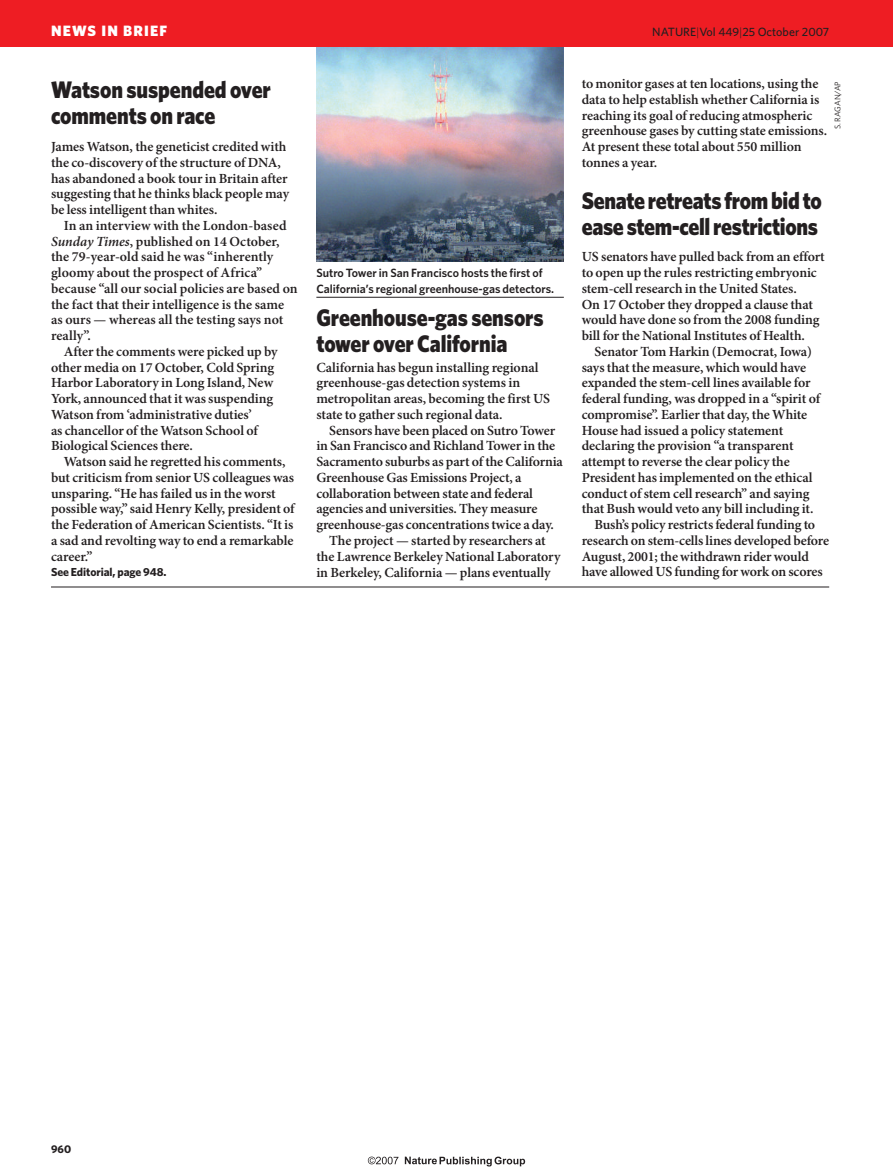
<style>
.page{position:relative;width:893px;height:1174px;background:#fff}
.page>*{position:absolute;margin:0;border:0;box-sizing:border-box;transform-origin:0 0}
.t1{font:900 24px/26.2px "Whitney";letter-spacing:-.005em;color:#231f20;scale:.9 1}
.t2{font:900 15px "Whitney";letter-spacing:.075em;color:#fff}
.t3{font:600 13.95px/15.8px "Minion Pro";letter-spacing:-.005em;color:#231f20}
.t4{font:600 12px/15.8px "Whitney";color:#231f20}
.t5{font:500 12px "Whitney";color:#231f20}
.t6{font:700 11.7px "Whitney";letter-spacing:-.005em;color:#231f20}
.t7{font:700 11.25px "Whitney";color:#231f20}
.t8{font:8.25px "Whitney";color:#231f20}
.s1{font-weight:300}
.s2{font-style:italic}
</style>
<div class="page">
<img style="left:316px;top:47px;width:248px;height:214px">
<hr style="left:316px;top:297px;width:248px;height:1px;background:#231f20">
<div style="left:0;top:0;width:893px;height:47px;background:#ee1d23"></div>
<hr style="left:51px;top:587px;width:778px;height:1px;background:#231f20">
<svg style="left:405px;top:1156px;width:120px;height:10px"></svg>
<svg style="left:368px;top:1156px;width:30px;height:8px"></svg>
<p class="t2" style="left:51px;top:25px;width:118px">NEWS IN BRIEF</p>
<p class="t5" style="left:652px;top:27px;width:178px">NATURE<span class="s1">|</span>Vol 449<span class="s1">|</span>25 October 2007</p>
<h1 class="t1" style="left:51px;top:78px;width:246px">Watson suspended over comments on race</h1>
<p class="t3" style="left:51px;top:140px;width:240px">James Watson, the geneticist credited with the co-discovery of the structure of DNA, has abandoned a book tour in Britain after suggesting that he thinks black people may be less intelligent than whites.</p>
<p class="t3" style="left:51px;top:219px;width:248px;text-indent:13px">In an interview with the London-based <span class="s2">Sunday Times</span>, published on 14 October, the 79-year-old said he was “inherently gloomy about the prospect of Africa” because “all our social policies are based on the fact that their intelligence is the same as ours — whereas all the testing says not really”.</p>
<p class="t3" style="left:51px;top:345px;width:228px;text-indent:13px">After the comments were picked up by other media on 17 October, Cold Spring Harbor Laboratory in Long Island, New York, announced that it was suspending Watson from ‘administrative duties’<br>as chancellor of the Watson School of Biological Sciences there.</p>
<p class="t3" style="left:51px;top:455px;width:245px;text-indent:13px">Watson said he regretted his comments, but criticism from senior US colleagues was unsparing. “He has failed us in the worst possible way,” said Henry Kelly, president of the Federation of American Scientists. “It is a sad and revolting way to end a remarkable career.”</p>
<p class="t6" style="left:51px;top:567px;width:117px">See Editorial, page 948.</p>
<p class="t4" style="left:316px;top:266px;width:239px">Sutro Tower in San Francisco hosts the first of<br>California’s regional greenhouse-gas detectors.</p>
<h1 class="t1" style="left:316px;top:306px;width:254px">Greenhouse-gas sensors tower over California</h1>
<p class="t3" style="left:316px;top:360px;width:235px">California has begun installing regional greenhouse-gas detection systems in metropolitan areas, becoming the first US state to gather such regional data.</p>
<p class="t3" style="left:329px;top:423px;width:228px">Sensors have been placed on Sutro Tower</p>
<p class="t3" style="left:316px;top:439px;width:240px">in San Francisco and Richland Tower in the</p>
<p class="t3" style="left:316px;top:455px;width:248px">Sacramento suburbs as part of the California</p>
<p class="t3" style="left:316px;top:471px;width:207px">Greenhouse Gas Emissions Project, a</p>
<p class="t3" style="left:316px;top:486px;width:218px">collaboration between state and federal</p>
<p class="t3" style="left:316px;top:502px;width:223px">agencies and universities. They measure</p>
<p class="t3" style="left:316px;top:518px;width:239px">greenhouse-gas concentrations twice a day.</p>
<p class="t3" style="left:329px;top:534px;width:218px">The project — started by researchers at</p>
<p class="t3" style="left:316px;top:549px;width:246px">the Lawrence Berkeley National Laboratory</p>
<p class="t3" style="left:316px;top:565px;width:236px">in Berkeley, California — plans eventually</p>
<p class="t3" style="left:582px;top:77px;width:247px">to monitor gases at ten locations, using the data to help establish whether California is reaching its goal of reducing atmospheric greenhouse gases by cutting state emissions.<br>At present these total about 550 million tonnes a year.</p>
<h1 class="t1" style="left:582px;top:189px;width:268px">Senate retreats from bid to ease stem-cell restrictions</h1>
<p class="t3" style="left:582px;top:250px;width:245px">US senators have pulled back from an effort to open up the rules restricting embryonic stem-cell research in the United States.<br>On 17 October they dropped a clause that would have done so from the 2008 funding bill for the National Institutes of Health.</p>
<p class="t3" style="left:594px;top:345px;width:219px">Senator Tom Harkin (Democrat, Iowa)</p>
<p class="t3" style="left:582px;top:360px;width:226px">says that the measure, which would have</p>
<p class="t3" style="left:582px;top:376px;width:230px">expanded the stem-cell lines available for</p>
<p class="t3" style="left:582px;top:392px;width:240px">federal funding, was dropped in a “spirit of</p>
<p class="t3" style="left:582px;top:408px;width:227px">compromise”. Earlier that day, the White</p>
<p class="t3" style="left:582px;top:423px;width:203px">House had issued a policy statement</p>
<p class="t3" style="left:582px;top:439px;width:213px">declaring the provision “a transparent</p>
<p class="t3" style="left:582px;top:455px;width:210px">attempt to reverse the clear policy the</p>
<p class="t3" style="left:582px;top:471px;width:232px">President has implemented on the ethical</p>
<p class="t3" style="left:582px;top:486px;width:229px">conduct of stem cell research” and saying</p>
<p class="t3" style="left:582px;top:502px;width:233px">that Bush would veto any bill including it.</p>
<p class="t3" style="left:594px;top:518px;width:222px">Bush’s policy restricts federal funding to</p>
<p class="t3" style="left:582px;top:534px;width:249px">research on stem-cells lines developed before</p>
<p class="t3" style="left:582px;top:549px;width:229px">August, 2001; the withdrawn rider would</p>
<p class="t3" style="left:582px;top:565px;width:242px">have allowed US funding for work on scores</p>
<p class="t8" style="left:835px;top:129px;width:50px;rotate:-90deg">S. RAGAN/AP</p>
<p class="t7" style="left:51px;top:1144px;width:22px">960</p>
</div>
